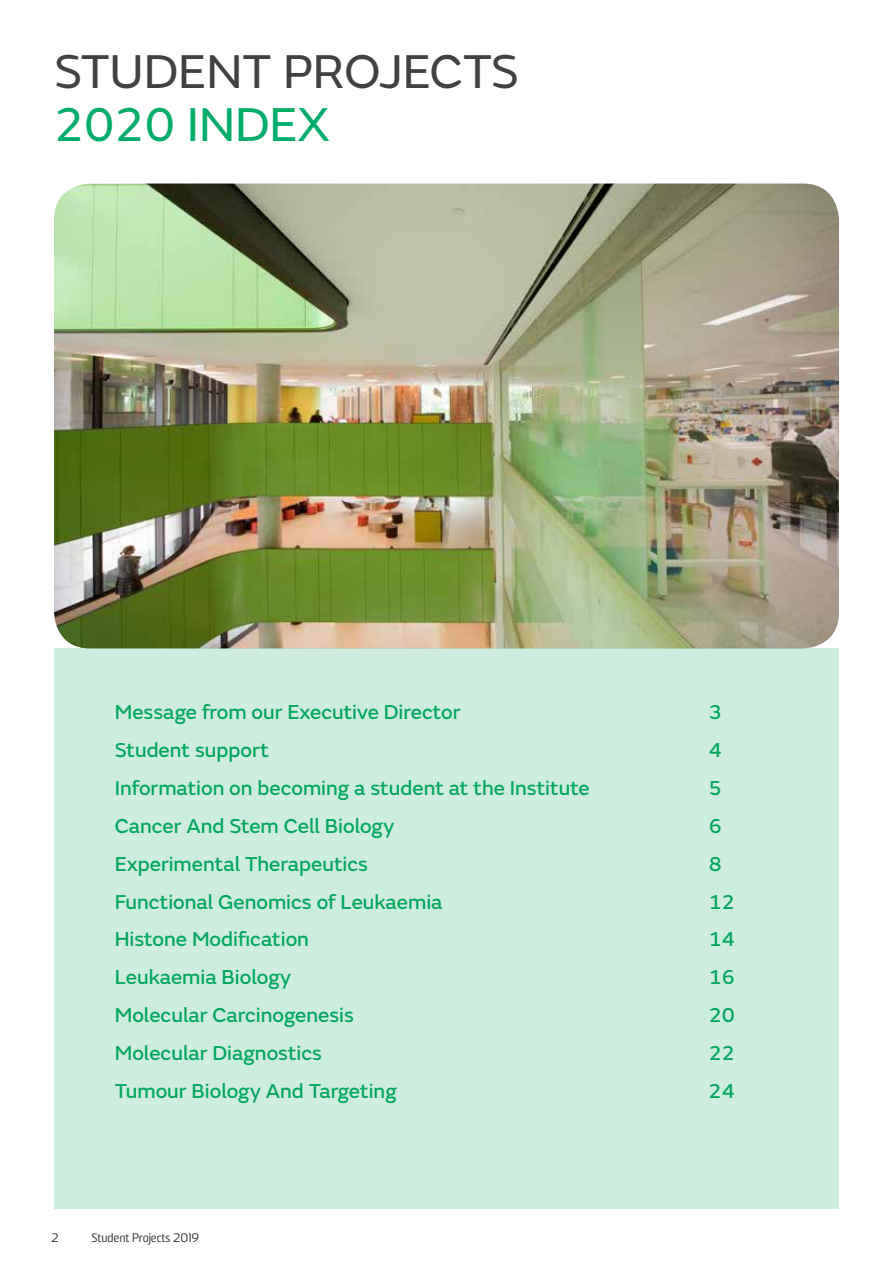
<style>
.page{position:relative;width:893px;height:1263px;background:#fff}
.page>*{position:absolute;margin:0;border:0;box-sizing:border-box;transform-origin:0 0}
.t1{font:49.5px "FS Emeric";color:#414042}
.t2{font:49.5px "FS Emeric";color:#00ac6a}
.t3{font:21px "FS Emeric Core";color:#00a65d}
.t4{font:12px "Sommet";color:#414042}
</style>
<div class="page">
<img style="left:54px;top:184px;width:785px;height:464px">
<div style="left:54px;top:648px;width:785px;height:561px;background:#cdeddf"></div>
<h1 class="t1" style="left:54px;top:36px;width:466px">STUDENT PROJECTS</h1>
<h1 class="t2" style="left:54px;top:89px;width:277px">2020 INDEX</h1>
<p class="t3" style="left:115px;top:696px;width:347px">Message from our Executive Director</p>
<p class="t3" style="left:709px;top:696px;width:15px">3</p>
<p class="t3" style="left:115px;top:734px;width:156px">Student support</p>
<p class="t3" style="left:709px;top:734px;width:15px">4</p>
<p class="t3" style="left:115px;top:772px;width:477px">Information on becoming a student at the Institute</p>
<p class="t3" style="left:709px;top:772px;width:15px">5</p>
<p class="t3" style="left:115px;top:810px;width:281px">Cancer And Stem Cell Biology</p>
<p class="t3" style="left:709px;top:810px;width:15px">6</p>
<p class="t3" style="left:115px;top:848px;width:255px">Experimental Therapeutics</p>
<p class="t3" style="left:709px;top:848px;width:15px">8</p>
<p class="t3" style="left:115px;top:886px;width:329px">Functional Genomics of Leukaemia</p>
<p class="t3" style="left:709px;top:886px;width:28px">12</p>
<p class="t3" style="left:115px;top:924px;width:196px">Histone Modification</p>
<p class="t3" style="left:709px;top:924px;width:28px">14</p>
<p class="t3" style="left:115px;top:962px;width:178px">Leukaemia Biology</p>
<p class="t3" style="left:709px;top:962px;width:28px">16</p>
<p class="t3" style="left:115px;top:1000px;width:241px">Molecular Carcinogenesis</p>
<p class="t3" style="left:709px;top:1000px;width:28px">20</p>
<p class="t3" style="left:115px;top:1038px;width:209px">Molecular Diagnostics</p>
<p class="t3" style="left:709px;top:1038px;width:28px">22</p>
<p class="t3" style="left:115px;top:1076px;width:283px">Tumour Biology And Targeting</p>
<p class="t3" style="left:709px;top:1076px;width:28px">24</p>
<p class="t4" style="left:51px;top:1230px;width:9px">2</p>
<p class="t4" style="left:91px;top:1230px;width:109px">Student Projects 2019</p>
</div>
